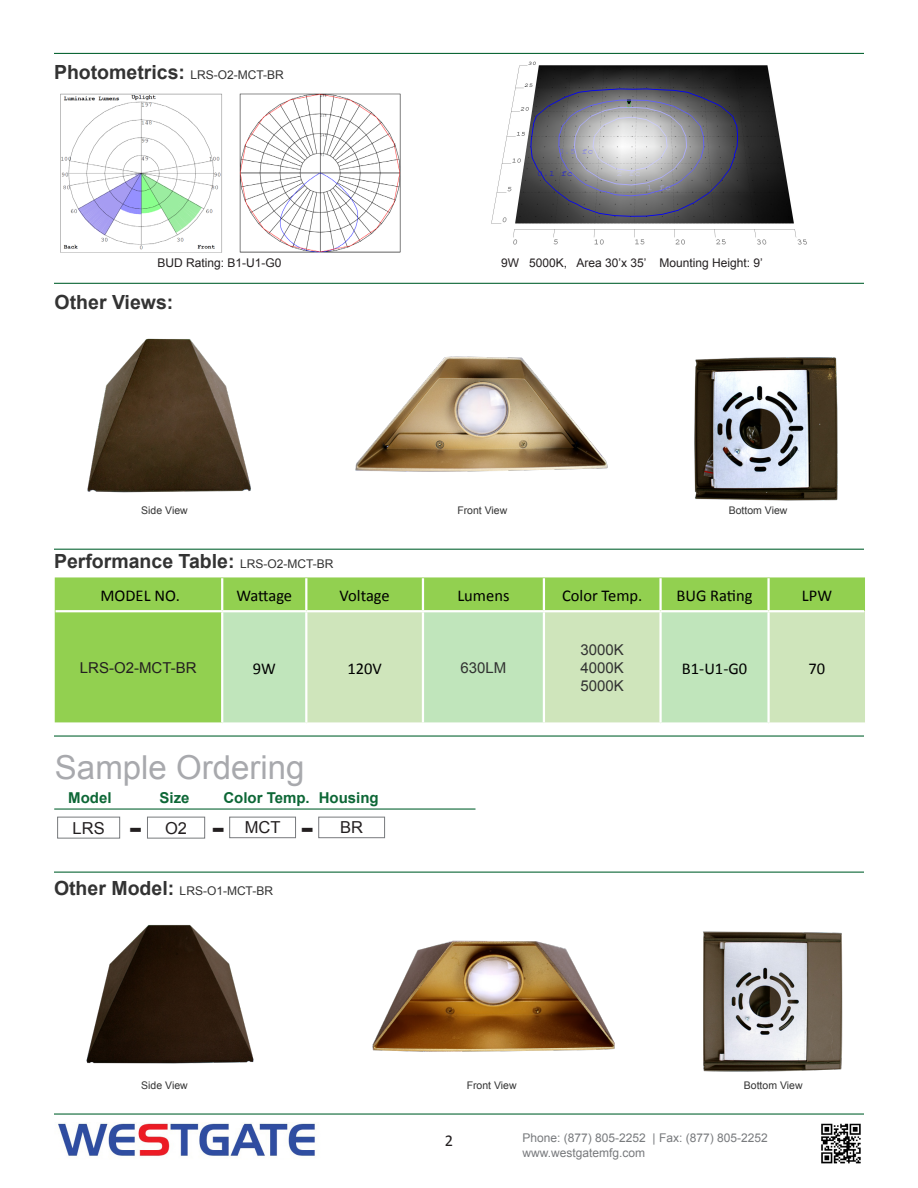
<style>
.page{position:relative;width:918px;height:1188px;background:#fff}
.page>*{position:absolute;margin:0;border:0;box-sizing:border-box;transform-origin:0 0}
.t1{font:33px "Arial";color:#a8a9ad}
.t2{font:700 28.5px "Verdana";color:#231f20}
.t3{font:700 19.5px "Arial";color:#333}
.t4{font:16.5px "Calibri";color:#000}
.t5{font:16.5px "Arial";color:#231f20}
.t6{font:16.5px "Calibri";color:#231f20}
.t7{font:700 15px "Arial";color:#0d6736}
.t8{font:15px "Arial";color:#323332}
.t9{font:15px "Arial";color:#231f20}
.t10{font:12px "Arial";color:#787a7d}
.t11{font:12px "Arial";color:#231f20}
.t12{font:12px "Arial";color:#333}
.t13{font:10.5px "Arial";color:#333}
.s1{font-weight:400;font-size:12px}
.s2{font-weight:700;font-size:19.5px}
</style>
<div class="page">
<hr style="left:54px;top:549px;width:810px;height:1px;background:#0d6736">
<hr style="left:54px;top:53px;width:810px;height:1px;background:#0d6736">
<hr style="left:54px;top:283px;width:810px;height:1px;background:#0d6736">
<div style="left:55px;top:577px;width:810px;height:145px;background:#92d050"></div>
<div style="left:223px;top:612px;width:82px;height:110px;background:#c0e5bb"></div>
<svg style="left:307px;top:611px;width:558px;height:111px;background:#c9e5bb"></svg>
<hr style="left:221px;top:578px;width:2px;height:32px;background:#fff">
<hr style="left:305px;top:578px;width:2px;height:32px;background:#fff">
<hr style="left:422px;top:578px;width:2px;height:32px;background:#fff">
<hr style="left:543px;top:578px;width:2px;height:32px;background:#fff">
<hr style="left:659px;top:578px;width:3px;height:32px;background:#fff">
<hr style="left:767px;top:578px;width:3px;height:32px;background:#fff">
<hr style="left:221px;top:612px;width:2px;height:110px;background:#fff">
<hr style="left:305px;top:612px;width:2px;height:110px;background:#fff">
<hr style="left:422px;top:612px;width:2px;height:110px;background:#fff">
<hr style="left:543px;top:612px;width:2px;height:110px;background:#fff">
<hr style="left:659px;top:612px;width:3px;height:110px;background:#fff">
<hr style="left:767px;top:612px;width:3px;height:110px;background:#fff">
<hr style="left:56px;top:610px;width:166px;height:2px;background:#fff">
<hr style="left:222px;top:610px;width:84px;height:2px;background:#fff">
<hr style="left:306px;top:610px;width:117px;height:2px;background:#fff">
<hr style="left:423px;top:610px;width:121px;height:2px;background:#fff">
<hr style="left:544px;top:610px;width:117px;height:2px;background:#fff">
<hr style="left:661px;top:610px;width:108px;height:2px;background:#fff">
<hr style="left:769px;top:610px;width:95px;height:2px;background:#fff">
<hr style="left:54px;top:735px;width:810px;height:2px;background:#0d6736">
<hr style="left:54px;top:1113px;width:810px;height:2px;background:#0d6736">
<img style="left:58px;top:1123px;width:257px;height:34px">
<img style="left:821px;top:1123px;width:40px;height:41px">
<div style="left:57px;top:817px;width:63px;height:22px;border:1px solid #787a7d"></div>
<div style="left:147px;top:817px;width:58px;height:22px;border:1px solid #787a7d"></div>
<div style="left:229px;top:817px;width:67px;height:21px;border:1px solid #787a7d"></div>
<hr style="left:54px;top:808px;width:421px;height:2px;background:#0d6736">
<div style="left:318px;top:817px;width:67px;height:21px;border:1px solid #787a7d"></div>
<img style="left:355px;top:356px;width:253px;height:116px">
<img style="left:694px;top:357px;width:144px;height:144px">
<img style="left:87px;top:338px;width:164px;height:155px">
<img style="left:86px;top:925px;width:168px;height:139px">
<hr style="left:54px;top:872px;width:810px;height:1px;background:#0d6736">
<img style="left:372px;top:940px;width:243px;height:112px">
<img style="left:703px;top:931px;width:140px;height:141px">
<img style="left:60px;top:93px;width:162px;height:160px">
<img style="left:239px;top:93px;width:162px;height:160px">
<img style="left:491px;top:61px;width:316px;height:184px">
<p class="t3" style="left:54px;top:60px;width:231px">Photometrics: <span class="s1">LRS-O2-MCT-BR</span></p>
<p class="t11" style="left:157px;top:255px;width:126px">BUD Rating: B1-U1-G0</p>
<p class="t11" style="left:501px;top:255px;width:263px">9W 5000K, Area 30’x 35’ Mounting Height: 9’</p>
<p class="t3" style="left:55px;top:289px;width:120px">Other Views:</p>
<p class="t13" style="left:141px;top:504px;width:48px">Side View</p>
<p class="t13" style="left:457px;top:504px;width:51px">Front View</p>
<p class="t13" style="left:729px;top:504px;width:60px">Bottom View</p>
<p class="t3" style="left:54px;top:549px;width:281px">Performance Table: <span class="s1">LRS-O2-MCT-BR</span></p>
<p class="t4" style="left:100px;top:585px;width:81px">MODEL NO.</p>
<p class="t4" style="left:236px;top:585px;width:57px">Wattage</p>
<p class="t4" style="left:340px;top:585px;width:52px">Voltage</p>
<p class="t4" style="left:457px;top:585px;width:54px">Lumens</p>
<p class="t4" style="left:562px;top:585px;width:82px">Color Temp.</p>
<p class="t4" style="left:677px;top:585px;width:78px">BUG Rating</p>
<p class="t4" style="left:802px;top:585px;width:32px">LPW</p>
<p class="t9" style="left:80px;top:658px;width:118px">LRS-O2-MCT-BR</p>
<p class="t4" style="left:253px;top:658px;width:25px">9W</p>
<p class="t4" style="left:347px;top:658px;width:36px">120V</p>
<p class="t8" style="left:461px;top:658px;width:47px">630LM</p>
<p class="t1" style="left:55px;top:746px;width:251px">Sample Ordering</p>
<p class="t5" style="left:73px;top:817px;width:34px">LRS</p>
<p class="t5" style="left:165px;top:817px;width:24px">O2</p>
<p class="t5" style="left:245px;top:817px;width:37px">MCT</p>
<p class="t7" style="left:68px;top:788px;width:45px">Model</p>
<p class="t7" style="left:160px;top:788px;width:32px">Size</p>
<p class="t7" style="left:223px;top:788px;width:88px">Color Temp.</p>
<p class="t7" style="left:319px;top:788px;width:61px">Housing</p>
<p class="t2" style="left:129px;top:810px;width:15px">-</p>
<p class="t2" style="left:212px;top:810px;width:15px">-</p>
<p class="t2" style="left:301px;top:810px;width:15px">-</p>
<p class="t5" style="left:340px;top:817px;width:24px">BR</p>
<p class="t12" style="left:54px;top:883px;width:221px"><span class="s2">Other Model:</span> LRS-O1-MCT-BR</p>
<p class="t8" style="left:581px;top:640px;width:45px">3000K</p>
<p class="t8" style="left:581px;top:658px;width:45px">4000K</p>
<p class="t8" style="left:581px;top:676px;width:45px">5000K</p>
<p class="t4" style="left:682px;top:658px;width:67px">B1-U1-G0</p>
<p class="t4" style="left:809px;top:658px;width:18px">70</p>
<p class="t13" style="left:141px;top:1079px;width:48px">Side View</p>
<p class="t13" style="left:467px;top:1079px;width:51px">Front View</p>
<p class="t13" style="left:744px;top:1079px;width:60px">Bottom View</p>
<p class="t6" style="left:445px;top:1131px;width:10px">2</p>
<p class="t10" style="left:522px;top:1130px;width:247px">Phone: (877) 805-2252 | Fax: (877) 805-2252</p>
<p class="t10" style="left:522px;top:1145px;width:124px">www.westgatemfg.com</p>
</div>
